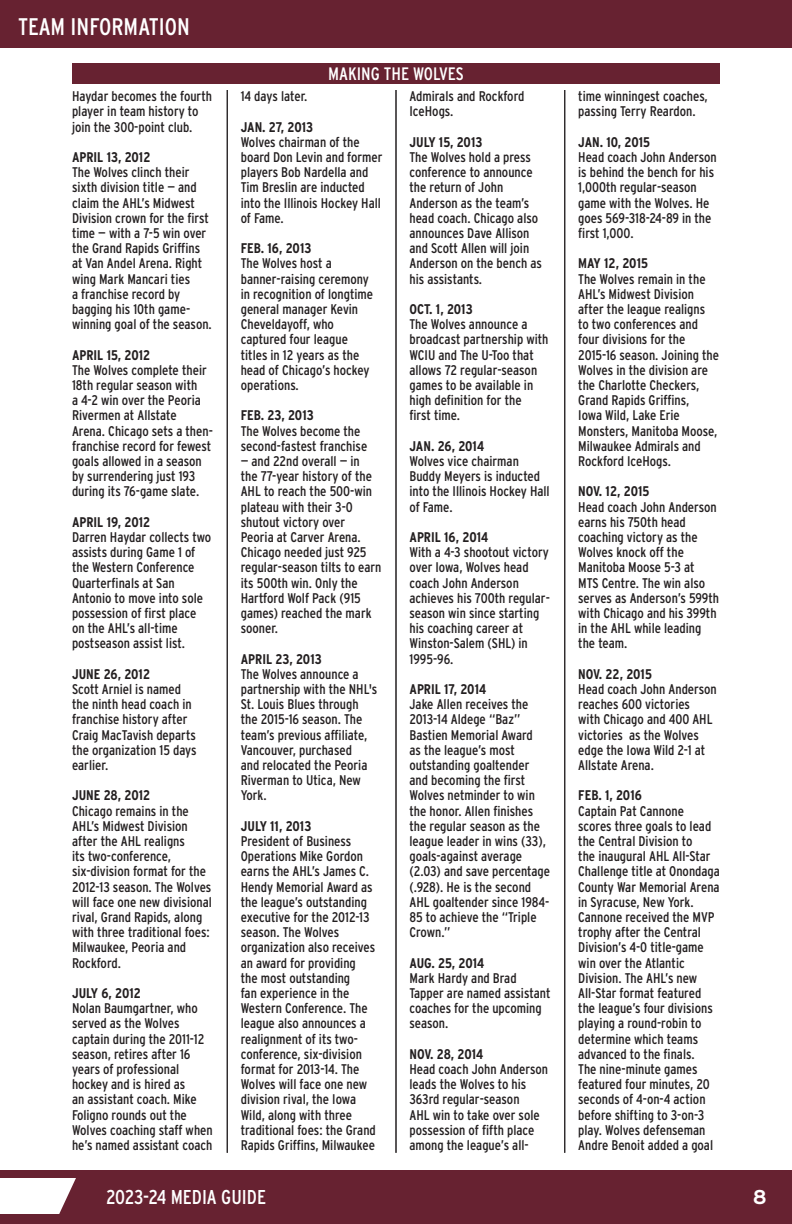
<style>
.page{position:relative;width:792px;height:1224px;background:#fff}
.page>*{position:absolute;margin:0;border:0;box-sizing:border-box;transform-origin:0 0}
.t1{font:24px "Interstate Condensed";color:#fff}
.t2{font:20px "Interstate Condensed";color:#fff}
.t3{font:700 20px "Interstate";color:#fff}
.t4{font:18px "Interstate Condensed";color:#fff}
.t5{font:14px/15.2px "Interstate Condensed";color:#231f20}
.t6{font:700 14px "Interstate Condensed";color:#231f20}
</style>
<div class="page">
<div style="left:0;top:1170px;width:792px;height:54px;background:#672231"></div>
<svg style="left:0;top:1178px;width:76px;height:36px;background:#eee6e8"></svg>
<div style="left:0;top:0;width:792px;height:48px;background:#672231"></div>
<hr style="left:227px;top:90px;width:1px;height:1063px;background:#231f20">
<hr style="left:396px;top:90px;width:1px;height:1063px;background:#231f20">
<hr style="left:564px;top:90px;width:1px;height:1063px;background:#231f20">
<div style="left:72px;top:64px;width:648px;height:20px;background:#672231"></div>
<h1 class="t1" style="left:18px;top:13px;width:173px">TEAM INFORMATION</h1>
<p class="t5" style="left:72px;top:89px;width:142px">Haydar becomes the fourth player in team history to join the 300-point club.</p>
<p class="t6" style="left:72px;top:149px;width:80px">APRIL 13, 2012</p>
<p class="t5" style="left:72px;top:165px;width:141px">The Wolves clinch their sixth division title — and claim the AHL’s Midwest<br>Division crown for the first time — with a 7-5 win over the Grand Rapids Griffins at Van Andel Arena. Right wing Mark Mancari ties<br>a franchise record by bagging his 10th game&shy;winning goal of the season.</p>
<p class="t6" style="left:72px;top:347px;width:80px">APRIL 15, 2012</p>
<p class="t5" style="left:72px;top:362px;width:142px">The Wolves complete their<br>18th regular season with<br>a 4-2 win over the Peoria<br>Rivermen at Allstate<br>Arena. Chicago sets a then&shy;franchise record for fewest goals allowed in a season by surrendering just 193 during its 76-game slate.</p>
<p class="t6" style="left:72px;top:514px;width:80px">APRIL 19, 2012</p>
<p class="t5" style="left:72px;top:529px;width:141px">Darren Haydar collects two assists during Game 1 of the Western Conference<br>Quarterfinals at San<br>Antonio to move into sole possession of first place on the AHL’s all-time postseason assist list.</p>
<p class="t6" style="left:72px;top:666px;width:80px">JUNE 26, 2012</p>
<p class="t5" style="left:72px;top:681px;width:126px">Scott Arniel is named the ninth head coach in franchise history after<br>Craig MacTavish departs the organization 15 days earlier.</p>
<p class="t6" style="left:72px;top:788px;width:80px">JUNE 28, 2012</p>
<p class="t5" style="left:72px;top:803px;width:141px">Chicago remains in the<br>AHL’s Midwest Division after the AHL realigns<br>its two-conference, six-division format for the<br>2012-13 season. The Wolves will face one new divisional rival, Grand Rapids, along with three traditional foes:<br>Milwaukee, Peoria and<br>Rockford.</p>
<p class="t6" style="left:72px;top:985px;width:71px">JULY 6, 2012</p>
<p class="t5" style="left:72px;top:1001px;width:142px">Nolan Baumgartner, who served as the Wolves captain during the 2011-12 season, retires after 16 years of professional hockey and is hired as<br>an assistant coach. Mike<br>Foligno rounds out the<br>Wolves coaching staff when he’s named assistant coach</p>
<p class="t4" style="left:328px;top:64px;width:137px">MAKING THE WOLVES</p>
<p class="t5" style="left:241px;top:89px;width:68px">14 days later.</p>
<p class="t6" style="left:241px;top:119px;width:74px">JAN. 27, 2013</p>
<p class="t5" style="left:241px;top:134px;width:143px">Wolves chairman of the board Don Levin and former players Bob Nardella and<br>Tim Breslin are inducted into the Illinois Hockey Hall of Fame.</p>
<p class="t6" style="left:241px;top:240px;width:72px">FEB. 16, 2013</p>
<p class="t5" style="left:241px;top:256px;width:134px">The Wolves host a banner-raising ceremony in recognition of longtime general manager Kevin<br>Cheveldayoff, who captured four league titles in 12 years as the head of Chicago’s hockey operations.</p>
<p class="t6" style="left:241px;top:408px;width:75px">FEB. 23, 2013</p>
<p class="t5" style="left:241px;top:423px;width:128px">The Wolves become the second-fastest franchise</p>
<p class="t5" style="left:241px;top:453px;width:142px">— and 22nd overall — in<br>the 77-year history of the<br>AHL to reach the 500-win plateau with their 3-0 shutout victory over<br>Peoria at Carver Arena.<br>Chicago needed just 925 regular-season tilts to earn its 500th win. Only the<br>Hartford Wolf Pack (915 games) reached the mark sooner.</p>
<p class="t6" style="left:241px;top:651px;width:83px">APRIL 23, 2013</p>
<p class="t5" style="left:241px;top:666px;width:138px">The Wolves announce a partnership with the NHL's<br>St. Louis Blues through the 2015-16 season. The team’s previous affiliate,<br>Vancouver, purchased<br>and relocated the Peoria<br>Riverman to Utica, New<br>York.</p>
<p class="t6" style="left:241px;top:818px;width:72px">JULY 11, 2013</p>
<p class="t5" style="left:241px;top:833px;width:137px">President of Business<br>Operations Mike Gordon earns the AHL’s James C.<br>Hendy Memorial Award as the league’s outstanding executive for the 2012-13 season. The Wolves organization also receives an award for providing the most outstanding<br>fan experience in the<br>Western Conference. The league also announces a realignment of its two&shy;conference, six-division format for 2013-14. The<br>Wolves will face one new division rival, the Iowa<br>Wild, along with three traditional foes: the Grand<br>Rapids Griffins, Milwaukee</p>
<p class="t5" style="left:410px;top:89px;width:116px">Admirals and Rockford<br>IceHogs.</p>
<p class="t6" style="left:410px;top:134px;width:75px">JULY 15, 2013</p>
<p class="t5" style="left:410px;top:149px;width:134px">The Wolves hold a press conference to announce the return of John<br>Anderson as the team’s head coach. Chicago also announces Dave Allison and Scott Allen will join<br>Anderson on the bench as his assistants.</p>
<p class="t6" style="left:410px;top:301px;width:65px">OCT. 1, 2013</p>
<p class="t5" style="left:410px;top:317px;width:141px">The Wolves announce a broadcast partnership with<br>WCIU and The U-Too that allows 72 regular-season games to be available in high definition for the<br>first time.</p>
<p class="t6" style="left:410px;top:438px;width:76px">JAN. 26, 2014</p>
<p class="t5" style="left:410px;top:453px;width:142px">Wolves vice chairman<br>Buddy Meyers is inducted into the Illinois Hockey Hall of Fame.</p>
<p class="t6" style="left:410px;top:529px;width:80px">APRIL 16, 2014</p>
<p class="t5" style="left:410px;top:545px;width:142px">With a 4-3 shootout victory over Iowa, Wolves head coach John Anderson achieves his 700th regular&shy;season win since starting his coaching career at<br>Winston-Salem (SHL) in<br>1995-96.</p>
<p class="t6" style="left:410px;top:681px;width:78px">APRIL 17, 2014</p>
<p class="t5" style="left:410px;top:697px;width:142px">Jake Allen receives the<br>2013-14 Aldege “Baz”<br>Bastien Memorial Award<br>as the league’s most outstanding goaltender and becoming the first<br>Wolves netminder to win the honor. Allen finishes the regular season as the league leader in wins (33), goals-against average (2.03) and save percentage (.928). He is the second<br>AHL goaltender since 1984-<br>85 to achieve the “Triple<br>Crown.”</p>
<p class="t6" style="left:410px;top:955px;width:76px">AUG. 25, 2014</p>
<p class="t5" style="left:410px;top:970px;width:143px">Mark Hardy and Brad<br>Tapper are named assistant coaches for the upcoming season.</p>
<p class="t6" style="left:410px;top:1046px;width:75px">NOV. 28, 2014</p>
<p class="t5" style="left:410px;top:1061px;width:140px">Head coach John Anderson leads the Wolves to his<br>363rd regular-season<br>AHL win to take over sole possession of fifth place among the league’s all-</p>
<h2 class="t2" style="left:106px;top:1186px;width:161px">2023-24 MEDIA GUIDE</h2>
<p class="t5" style="left:578px;top:89px;width:131px">time winningest coaches, passing Terry Reardon.</p>
<p class="t6" style="left:578px;top:134px;width:74px">JAN. 10, 2015</p>
<p class="t5" style="left:578px;top:149px;width:140px">Head coach John Anderson is behind the bench for his<br>1,000th regular-season game with the Wolves. He goes 569-318-24-89 in the first 1,000.</p>
<p class="t6" style="left:578px;top:256px;width:71px">MAY 12, 2015</p>
<p class="t5" style="left:578px;top:271px;width:142px">The Wolves remain in the<br>AHL’s Midwest Division after the league realigns to two conferences and four divisions for the<br>2015-16 season. Joining the<br>Wolves in the division are the Charlotte Checkers,<br>Grand Rapids Griffins,<br>Iowa Wild, Lake Erie<br>Monsters, Manitoba Moose,<br>Milwaukee Admirals and<br>Rockford IceHogs.</p>
<p class="t6" style="left:578px;top:484px;width:73px">NOV. 12, 2015</p>
<p class="t5" style="left:578px;top:499px;width:142px">Head coach John Anderson earns his 750th head coaching victory as the<br>Wolves knock off the<br>Manitoba Moose 5-3 at<br>MTS Centre. The win also serves as Anderson’s 599th with Chicago and his 399th in the AHL while leading the team.</p>
<p class="t6" style="left:578px;top:666px;width:75px">NOV. 22, 2015</p>
<p class="t5" style="left:578px;top:681px;width:140px">Head coach John Anderson reaches 600 victories<br>with Chicago and 400 AHL victories as the Wolves edge the Iowa Wild 2-1 at<br>Allstate Arena.</p>
<p class="t6" style="left:578px;top:788px;width:65px">FEB. 1, 2016</p>
<p class="t5" style="left:578px;top:803px;width:143px">Captain Pat Cannone scores three goals to lead the Central Division to<br>the inaugural AHL All-Star<br>Challenge title at Onondaga<br>County War Memorial Arena in Syracuse, New York.<br>Cannone received the MVP trophy after the Central<br>Division’s 4-0 title-game win over the Atlantic<br>Division. The AHL’s new<br>All-Star format featured the league’s four divisions playing a round-robin to determine which teams advanced to the finals.<br>The nine-minute games featured four minutes, 20 seconds of 4-on-4 action before shifting to 3-on-3 play. Wolves defenseman<br>Andre Benoit added a goal</p>
<h2 class="t3" style="left:753px;top:1186px;width:16px">8</h2>
</div>
